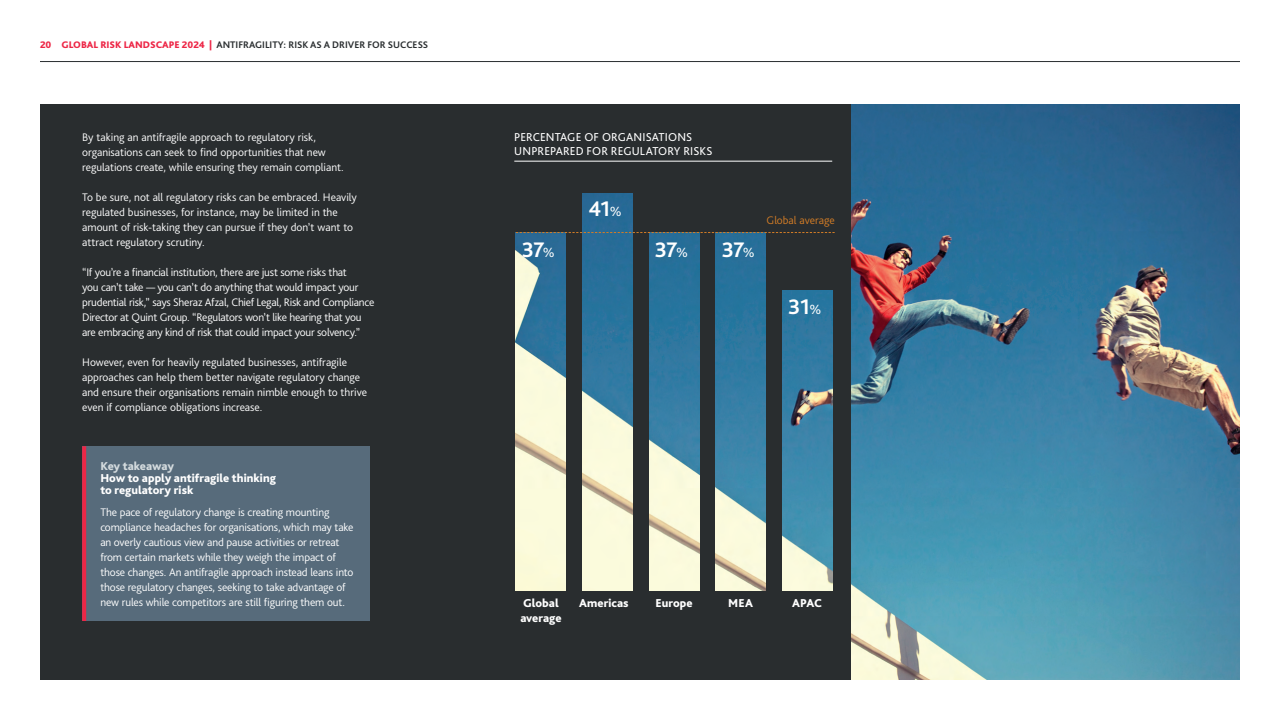
<style>
.page{position:relative;width:1280px;height:720px;background:#fff}
.page>*{position:absolute;margin:0;border:0;box-sizing:border-box;transform-origin:0 0}
.t1{font:700 22px "Bliss Pro";letter-spacing:-.03em;color:#fff}
.t2{font:800 12px/15px "Bliss Pro";color:#fff}
.t3{font:12px/14px "Bliss Pro";letter-spacing:.01em;color:#fff}
.t4{font:800 12px "Bliss Pro";letter-spacing:-.015em;color:#d4dbde}
.t5{font:300 11.5px/15px "Bliss Pro";letter-spacing:-.01em;color:#fff}
.t6{font:300 11.5px "Bliss Pro";color:#d47d26}
.t7{font:700 10px "Bliss Pro";color:#292d2f}
.s1{font-weight:800;color:#ed2646}
.s2{font-weight:400;font-size:14px}
</style>
<div class="page">
<hr style="left:40px;top:61px;width:1200px;height:1px;background:#292d2f">
<img style="left:851px;top:105px;width:389px;height:574px">
<div style="left:40px;top:105px;width:811px;height:575px;background:#292d2f"></div>
<img style="left:516px;top:233px;width:50px;height:358px">
<img style="left:582px;top:194px;width:51px;height:397px">
<img style="left:649px;top:233px;width:50px;height:358px">
<img style="left:716px;top:233px;width:50px;height:358px">
<img style="left:782px;top:290px;width:50px;height:301px">
<hr style="left:514px;top:161px;width:318px;height:1px;background:#fff">
<svg style="left:516px;top:232px;width:319px;height:1px"></svg>
<div style="left:82px;top:446px;width:288px;height:175px;background:#576b7b"></div>
<svg style="left:82px;top:446px;width:4px;height:175px"></svg>
<p class="t7" style="left:40px;top:38px;width:390px"><span class="s1">20 GLOBAL RISK LANDSCAPE 2024 |</span> ANTIFRAGILITY: RISK AS A DRIVER FOR SUCCESS</p>
<p class="t5" style="left:82px;top:129px;width:263px">By taking an antifragile approach to regulatory risk, organisations can seek to find opportunities that new regulations create, while ensuring they remain compliant.</p>
<p class="t5" style="left:82px;top:189px;width:276px">To be sure, not all regulatory risks can be embraced. Heavily regulated businesses, for instance, may be limited in the amount of risk-taking they can pursue if they don’t want to attract regulatory scrutiny.</p>
<p class="t5" style="left:82px;top:264px;width:294px">“If you’re a financial institution, there are just some risks that<br>you can’t take — you can’t do anything that would impact your prudential risk,” says Sheraz Afzal, Chief Legal, Risk and Compliance Director at Quint Group. “Regulators won’t like hearing that you are embracing any kind of risk that could impact your solvency.”</p>
<p class="t5" style="left:82px;top:354px;width:286px">However, even for heavily regulated businesses, antifragile approaches can help them better navigate regulatory change and ensure their organisations remain nimble enough to thrive even if compliance obligations increase.</p>
<p class="t4" style="left:100px;top:459px;width:75px">Key takeaway</p>
<p class="t2" style="left:100px;top:472px;width:177px;line-height:12px">How to apply antifragile thinking to regulatory risk</p>
<p class="t5" style="left:100px;top:504px;width:255px">The pace of regulatory change is creating mounting compliance headaches for organisations, which may take an overly cautious view and pause activities or retreat from certain markets while they weigh the impact of those changes. An antifragile approach instead leans into those regulatory changes, seeking to take advantage of new rules while competitors are still figuring them out.</p>
<p class="t3" style="left:514px;top:130px;width:200px">PERCENTAGE OF ORGANISATIONS<br>UNPREPARED FOR REGULATORY RISKS</p>
<h1 class="t1" style="left:588px;top:195px;width:35px">41<span class="s2">%</span></h1>
<h1 class="t1" style="left:522px;top:236px;width:34px">37<span class="s2">%</span></h1>
<h1 class="t1" style="left:655px;top:236px;width:34px">37<span class="s2">%</span></h1>
<h1 class="t1" style="left:722px;top:236px;width:34px">37<span class="s2">%</span></h1>
<p class="t6" style="left:767px;top:213px;width:70px">Global average</p>
<h1 class="t1" style="left:788px;top:293px;width:35px">31<span class="s2">%</span></h1>
<p class="t2" style="left:520px;top:595px;width:43px">Global average</p>
<p class="t2" style="left:579px;top:595px;width:51px">Americas</p>
<p class="t2" style="left:655px;top:595px;width:39px">Europe</p>
<p class="t2" style="left:728px;top:595px;width:26px">MEA</p>
<p class="t2" style="left:792px;top:595px;width:31px">APAC</p>
</div>
